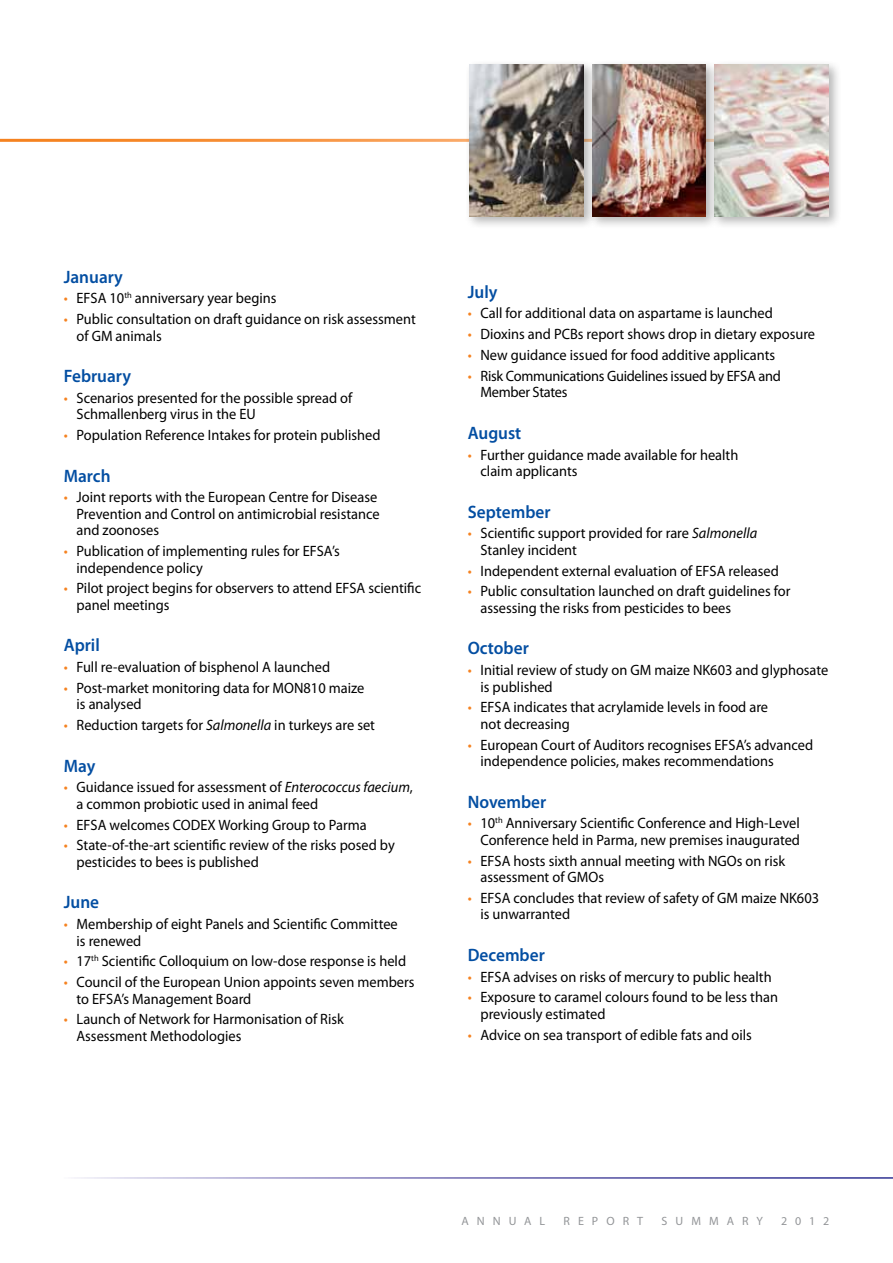
<style>
.page{position:relative;width:893px;height:1263px;background:#fff}
.page>*{position:absolute;margin:0;border:0;box-sizing:border-box;transform-origin:0 0}
.t1{font:600 18px "Myriad Pro";color:#034ea2;scale:.96 1}
.t2{font:15px/16.5px "Myriad Pro";color:#000;scale:.96 1}
.t3{font:15px/16.5px "Myriad Pro";letter-spacing:-.02em;color:#000;scale:.96 1}
.t4{font:12px "Myriad Pro";letter-spacing:.67em;color:#939598}
.s1{color:#f58220}
.s2{font-style:italic}
</style>
<div class="page">
<div style="left:710px;top:60px;width:132px;height:170px;background:#000;opacity:.3"></div>
<img style="left:719px;top:65px;width:109px;height:151px">
<div style="left:465px;top:60px;width:132px;height:170px;background:#000;opacity:.3"></div>
<img style="left:470px;top:65px;width:113px;height:151px">
<div style="left:588px;top:60px;width:131px;height:170px;background:#000;opacity:.3"></div>
<img style="left:592px;top:65px;width:114px;height:151px">
<p class="t1" style="left:64px;top:265px;width:63px">January</p>
<p class="t2" style="left:64px;top:290px;width:223px"><span class="s1">•</span> EFSA 10<sup>th</sup> anniversary year begins</p>
<p class="t2" style="left:77px;top:311px;width:355px;text-indent:-13px"><span class="s1">•</span> Public consultation on draft guidance on risk assessment of GM animals</p>
<p class="t1" style="left:64px;top:365px;width:72px">February</p>
<p class="t2" style="left:77px;top:389px;width:289px;text-indent:-13px"><span class="s1">•</span> Scenarios presented for the possible spread of<br>Schmallenberg virus in the EU</p>
<p class="t2" style="left:64px;top:427px;width:332px"><span class="s1">•</span> Population Reference Intakes for protein published</p>
<p class="t1" style="left:64px;top:464px;width:50px">March</p>
<p class="t2" style="left:77px;top:489px;width:317px;text-indent:-13px"><span class="s1">•</span> Joint reports with the European Centre for Disease<br>Prevention and Control on antimicrobial resistance and zoonoses</p>
<p class="t2" style="left:77px;top:543px;width:276px;text-indent:-13px"><span class="s1">•</span> Publication of implementing rules for EFSA’s independence policy</p>
<p class="t2" style="left:77px;top:580px;width:361px;text-indent:-13px"><span class="s1">•</span> Pilot project begins for observers to attend EFSA scientific panel meetings</p>
<p class="t1" style="left:64px;top:634px;width:39px">April</p>
<p class="t2" style="left:64px;top:659px;width:279px"><span class="s1">•</span> Full re-evaluation of bisphenol A launched</p>
<p class="t2" style="left:64px;top:679px;width:229px"><span class="s1">•</span> Post-market monitoring data for MON</p>
<p class="t2" style="left:304px;top:679px;width:65px">810 maize</p>
<p class="t2" style="left:77px;top:696px;width:69px">is analysed</p>
<p class="t2" style="left:64px;top:717px;width:326px"><span class="s1">•</span> Reduction targets for <span class="s2">Salmonella</span> in turkeys are set</p>
<p class="t1" style="left:64px;top:754px;width:34px">May</p>
<p class="t2" style="left:77px;top:779px;width:352px;text-indent:-13px"><span class="s1">•</span> Guidance issued for assessment of <span class="s2">Enterococcus faecium</span>, a common probiotic used in animal feed</p>
<p class="t2" style="left:64px;top:816px;width:317px"><span class="s1">•</span> EFSA welcomes CODEX Working Group to Parma</p>
<p class="t2" style="left:77px;top:837px;width:333px;text-indent:-13px"><span class="s1">•</span> State-of-the-art scientific review of the risks posed by pesticides to bees is published</p>
<p class="t1" style="left:64px;top:891px;width:38px">June</p>
<p class="t2" style="left:77px;top:916px;width:336px;text-indent:-13px"><span class="s1">•</span> Membership of eight Panels and Scientific Committee is renewed</p>
<p class="t2" style="left:64px;top:953px;width:358px"><span class="s1">•</span> 17<sup>th</sup> Scientific Colloquium on low-dose response is held</p>
<p class="t2" style="left:77px;top:974px;width:354px;text-indent:-13px"><span class="s1">•</span> Council of the European Union appoints seven members to EFSA’s Management Board</p>
<p class="t2" style="left:77px;top:1011px;width:280px;text-indent:-13px"><span class="s1">•</span> Launch of Network for Harmonisation of Risk<br>Assessment Methodologies</p>
<p class="t1" style="left:468px;top:280px;width:32px">July</p>
<p class="t2" style="left:468px;top:305px;width:319px"><span class="s1">•</span> Call for additional data on aspartame is launched</p>
<p class="t2" style="left:468px;top:326px;width:363px"><span class="s1">•</span> Dioxins and PCBs report shows drop in dietary exposure</p>
<p class="t2" style="left:468px;top:346px;width:322px"><span class="s1">•</span> New guidance issued for food additive applicants</p>
<p class="t3" style="left:480px;top:367px;width:314px;text-indent:-13px"><span class="s1">•</span> Risk Communications Guidelines issued by EFSA and<br>Member States</p>
<p class="t1" style="left:468px;top:421px;width:57px">August</p>
<p class="t2" style="left:480px;top:446px;width:270px;text-indent:-13px"><span class="s1">•</span> Further guidance made available for health claim applicants</p>
<p class="t1" style="left:468px;top:500px;width:88px">September</p>
<p class="t2" style="left:480px;top:525px;width:290px;text-indent:-13px"><span class="s1">•</span> Scientific support provided for rare <span class="s2">Salmonella<br></span>Stanley incident</p>
<p class="t2" style="left:468px;top:562px;width:326px"><span class="s1">•</span> Independent external evaluation of EFSA released</p>
<p class="t2" style="left:480px;top:583px;width:324px;text-indent:-13px"><span class="s1">•</span> Public consultation launched on draft guidelines for assessing the risks from pesticides to bees</p>
<p class="t1" style="left:468px;top:637px;width:65px">October</p>
<p class="t2" style="left:480px;top:661px;width:364px;text-indent:-13px"><span class="s1">•</span> Initial review of study on GM maize NK603 and glyphosate is published</p>
<p class="t2" style="left:480px;top:699px;width:301px;text-indent:-13px"><span class="s1">•</span> EFSA indicates that acrylamide levels in food are not decreasing</p>
<p class="t2" style="left:480px;top:736px;width:348px;text-indent:-13px"><span class="s1">•</span> European Court of Auditors recognises EFSA’s advanced independence policies, makes recommendations</p>
<p class="t1" style="left:468px;top:790px;width:83px">November</p>
<p class="t2" style="left:468px;top:815px;width:348px;text-align:right"><span class="s1">•</span> 10<sup>th</sup> Anniversary Scientific Conference and High-Level<br>Conference held in Parma, new premises inaugurated</p>
<p class="t2" style="left:480px;top:852px;width:319px;text-indent:-13px"><span class="s1">•</span> EFSA hosts sixth annual meeting with NGOs on risk assessment of GMOs</p>
<p class="t2" style="left:480px;top:889px;width:354px;text-indent:-13px"><span class="s1">•</span> E FSA concludes that review of safety of GM maize NK603 is unwarranted</p>
<p class="t1" style="left:468px;top:943px;width:82px">December</p>
<p class="t2" style="left:468px;top:968px;width:318px"><span class="s1">•</span> EFSA advises on risks of mercury to public health</p>
<p class="t2" style="left:480px;top:989px;width:311px;text-indent:-13px"><span class="s1">•</span> Exposure to caramel colours found to be less than previously estimated</p>
<p class="t2" style="left:468px;top:1026px;width:297px"><span class="s1">•</span> Advice on sea transport of edible fats and oils</p>
<p class="t4" style="left:461px;top:1213px;width:85px">Annua l</p>
<p class="t4" style="left:563px;top:1213px;width:81px">Repor t</p>
<p class="t4" style="left:662px;top:1213px;width:77px">summar</p>
<p class="t4" style="left:756px;top:1213px;width:8px">y</p>
<p class="t4" style="left:781px;top:1213px;width:50px">2012</p>
</div>
